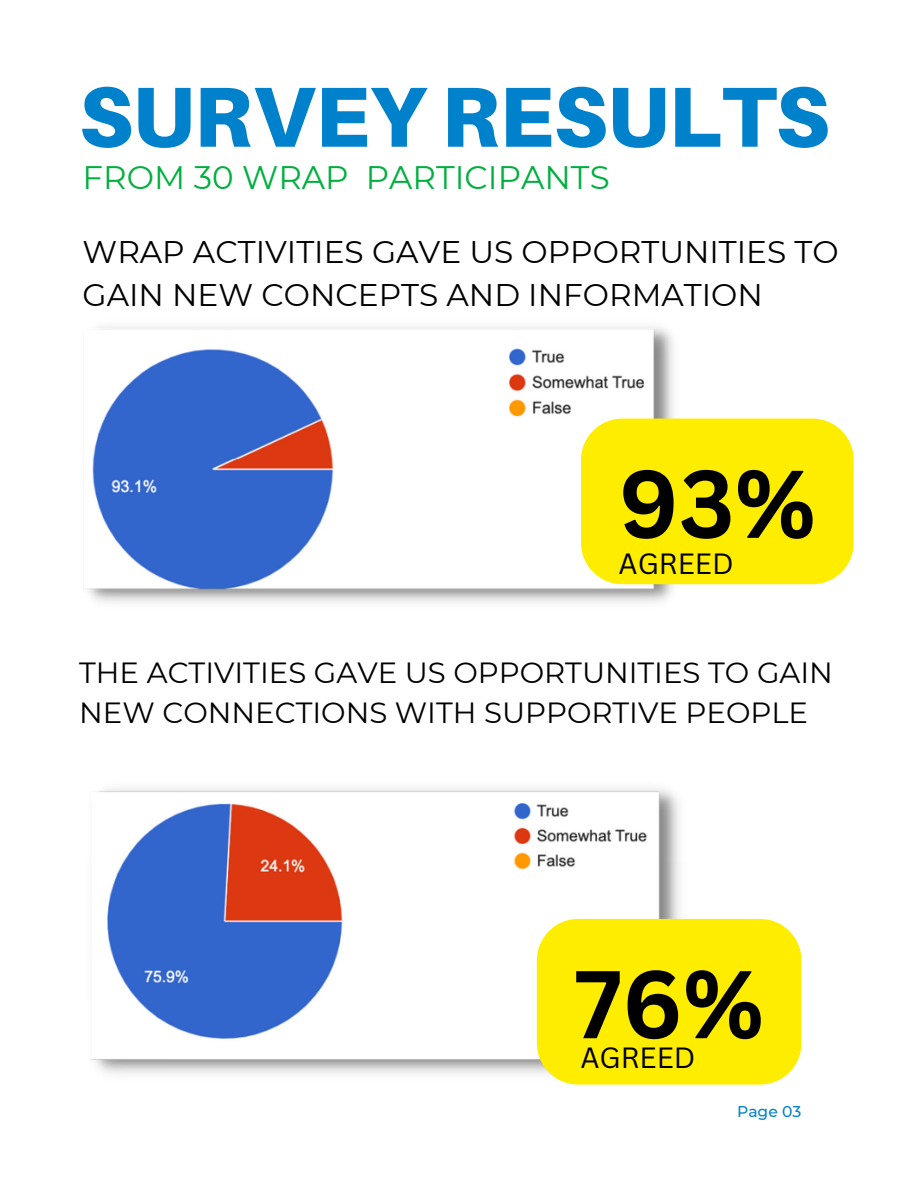
<style>
.page{position:relative;width:918px;height:1188px;background:#fff}
.page>*{position:absolute;margin:0;border:0;box-sizing:border-box;transform-origin:0 0}
.t1{font:700 93.9px "Canva Sans";color:#000}
.t2{font:900 85.2px "Aileron";color:#0081cb}
.t3{font:32.55px "Montserrat";color:#00af40}
.t4{font:31.2px/42.8px "Montserrat";color:#000}
.t5{font:29.1px/40.2px "Montserrat";color:#000}
.t6{font:28.5px "Canva Sans";color:#000}
.t7{font:500 15.6px "Montserrat";color:#0081cb}
</style>
<div class="page">
<img style="left:83px;top:326px;width:597px;height:277px">
<img style="left:90px;top:788px;width:599px;height:294px">
<div style="left:581px;top:419px;width:273px;height:165px;background:#ffed00;border-radius:41px"></div>
<div style="left:537px;top:919px;width:264px;height:166px;background:#ffed00;border-radius:41px"></div>
<h2 class="t2" style="left:79px;top:64px;width:751px">SURVEY RESULTS</h2>
<p class="t3" style="left:83px;top:157px;width:529px">FROM 30 WRAP PARTICIPANTS</p>
<p class="t4" style="left:83px;top:231px;width:758px">WRAP ACTIVITIES GAVE US OPPORTUNITIES TO<br>GAIN NEW CONCEPTS AND INFORMATION</p>
<h1 class="t1" style="left:619px;top:438px;width:199px">93%</h1>
<p class="t6" style="left:619px;top:544px;width:117px">AGREED</p>
<p class="t5" style="left:79px;top:652px;width:755px">THE ACTIVITIES GAVE US OPPORTUNITIES TO GAIN<br>NEW CONNECTIONS WITH SUPPORTIVE PEOPLE</p>
<h1 class="t1" style="left:574px;top:938px;width:191px">76%</h1>
<p class="t6" style="left:580px;top:1037px;width:117px">AGREED</p>
<p class="t7" style="left:737px;top:1101px;width:66px">Page 03</p>
</div>
